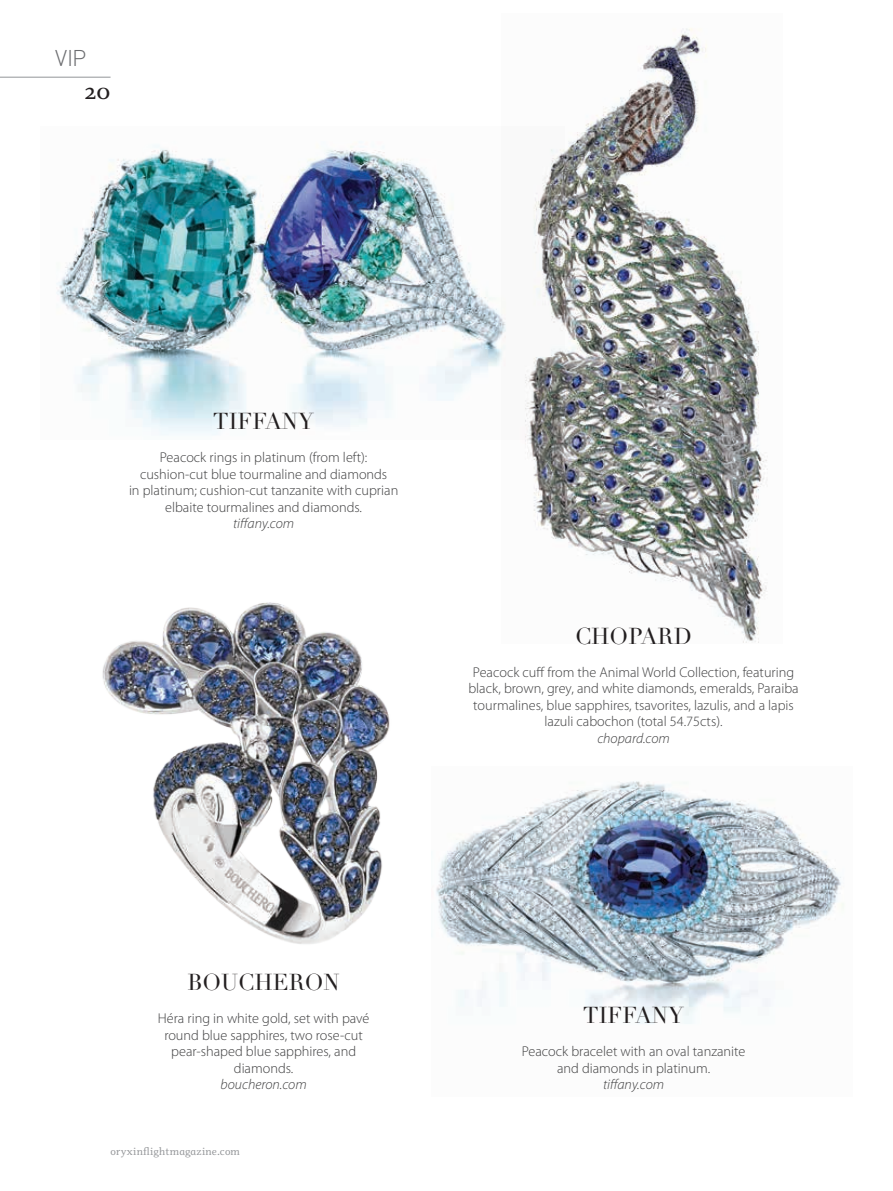
<style>
.page{position:relative;width:893px;height:1191px;background:#fff}
.page>*{position:absolute;margin:0;border:0;box-sizing:border-box;transform-origin:0 0}
.t1{font:22.5px "Didot";color:#231f20}
.t2{font:300 22.5px "DIN";color:#6c6d70}
.t3{font:22.5px "Odile";color:#231f20}
.t4{font:300 14.25px/16.5px "Myriad Pro";color:#3e3e3f;text-align:center}
.t5{font:italic 300 14.25px "Myriad Pro";color:#3e3e3f}
.t6{font:10.5px "Odile";letter-spacing:.02em;color:#939598}
</style>
<div class="page">
<img style="left:56px;top:145px;width:445px;height:290px">
<img style="left:436px;top:781px;width:408px;height:243px">
<img style="left:102px;top:602px;width:288px;height:342px">
<img style="left:501px;top:28px;width:267px;height:615px">
<hr style="left:0;top:77px;width:111px;height:1px;background:#939598">
<h1 class="t2" style="left:55px;top:44px;width:33px">VIP</h1>
<h1 class="t3" style="left:84px;top:76px;width:28px">20</h1>
<h1 class="t1" style="left:213px;top:408px;width:102px">TIFFANY</h1>
<p class="t4" style="left:129px;top:449px;width:271px">Peacock rings in platinum (from left): cushion-cut blue tourmaline and diamonds<br>in platinum; cushion-cut tanzanite with cuprian elbaite tourmalines and diamonds.</p>
<p class="t5" style="left:233px;top:516px;width:63px">tiffany.com</p>
<h1 class="t1" style="left:575px;top:622px;width:119px">CHOPARD</h1>
<p class="t4" style="left:468px;top:664px;width:332px">Peacock cuff from the Animal World Collection, featuring black, brown, grey, and white diamonds, emeralds, Paraiba tourmalines, blue sapphires, tsavorites, lazulis, and a lapis lazuli cabochon (total 54.75cts).</p>
<p class="t5" style="left:597px;top:730px;width:74px">chopard.com</p>
<h1 class="t1" style="left:187px;top:969px;width:154px">BOUCHERON</h1>
<p class="t4" style="left:158px;top:1010px;width:213px">Héra ring in white gold, set with pavé round blue sapphires, two rose-cut pear-shaped blue sapphires, and diamonds.</p>
<p class="t5" style="left:221px;top:1077px;width:88px">boucheron.com</p>
<p class="t6" style="left:111px;top:1144px;width:131px">oryxinflightmagazine.com</p>
<h1 class="t1" style="left:583px;top:1002px;width:102px">TIFFANY</h1>
<p class="t4" style="left:522px;top:1043px;width:225px">Peacock bracelet with an oval tanzanite and diamonds in platinum.</p>
<p class="t5" style="left:603px;top:1077px;width:63px">tiffany.com</p>
</div>
